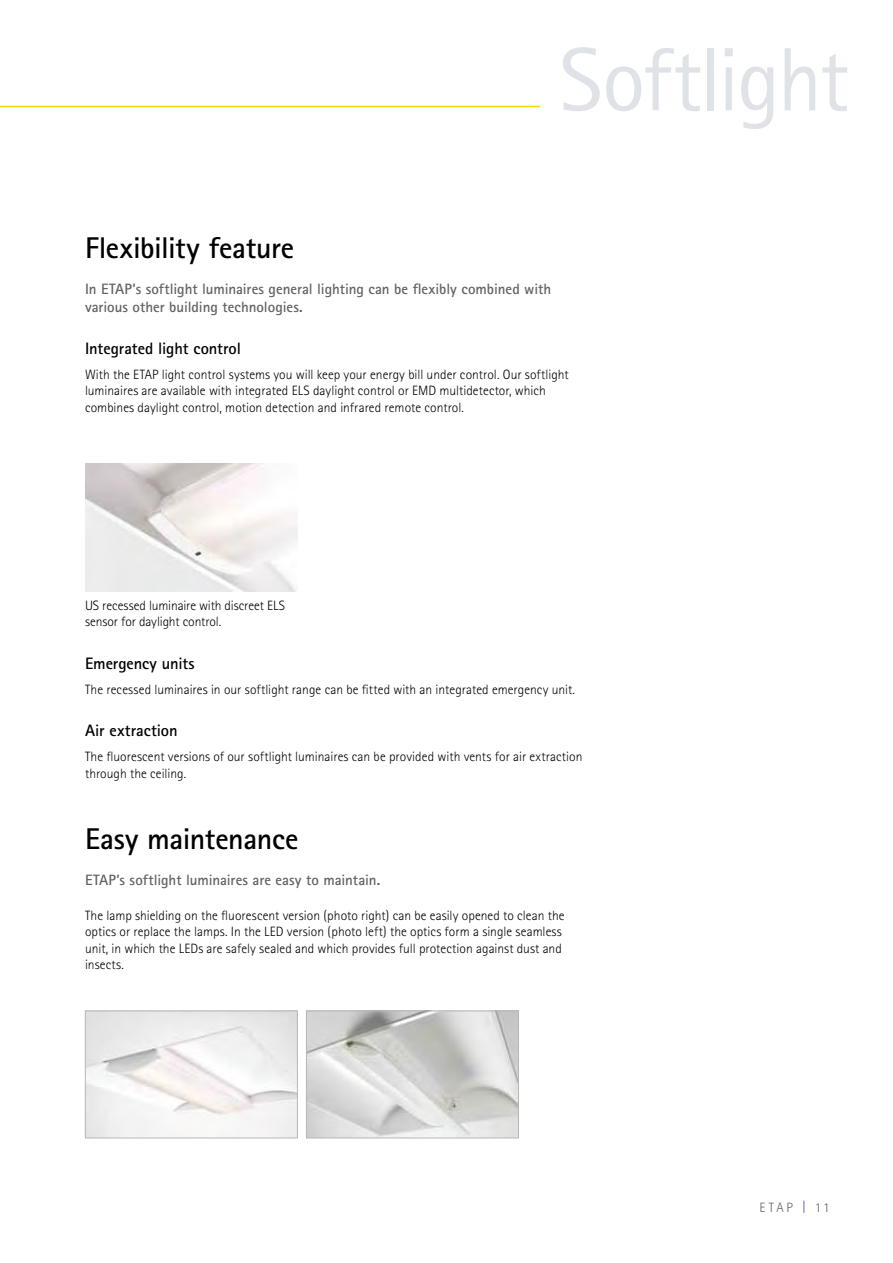
<style>
.page{position:relative;width:893px;height:1263px;background:#fff}
.page>*{position:absolute;margin:0;border:0;box-sizing:border-box;transform-origin:0 0}
.t1{font:90px "Rotis Sans Serif";letter-spacing:-.03em;color:#dfe3e8}
.t2{font:700 30px "Rotis Sans Serif";letter-spacing:-.015em;color:#000}
.t3{font:700 16.5px "Rotis Sans Serif";letter-spacing:-.005em;color:#000}
.t4{font:700 15px/18px "Rotis Sans Serif";letter-spacing:-.005em;color:#646363}
.t5{font:300 13.5px/16.5px "Rotis Sans Serif";letter-spacing:.005em;color:#000}
.t6{font:300 13.5px "Rotis Sans Serif";letter-spacing:.195em;color:#646363}
.s1{color:#1e3d91}
</style>
<div class="page">
<img style="left:85px;top:463px;width:213px;height:128px">
<hr style="left:0;top:106px;width:540px;height:1px;background:#ffd600">
<img style="left:308px;top:1013px;width:209px;height:123px">
<div style="left:306px;top:1011px;width:213px;height:127px;border:1px solid #b8b7b7"></div>
<img style="left:87px;top:1013px;width:209px;height:123px">
<div style="left:85px;top:1011px;width:213px;height:127px;border:1px solid #b8b7b7"></div>
<h1 class="t1" style="left:559px;top:27px;width:291px">Softlight</h1>
<h2 class="t2" style="left:85px;top:228px;width:211px">Flexibility feature</h2>
<p class="t4" style="left:85px;top:279px;width:468px">In ETAP’s softlight luminaires general lighting can be flexibly combined with various other building technologies.</p>
<p class="t3" style="left:85px;top:338px;width:157px">Integrated light control</p>
<p class="t5" style="left:85px;top:366px;width:485px">With the ETAP light control systems you will keep your energy bill under control. Our softlight luminaires are available with integrated ELS daylight control or EMD multidetector, which combines daylight control, motion detection and infrared remote control.</p>
<p class="t5" style="left:85px;top:597px;width:201px">US recessed luminaire with discreet ELS sensor for daylight control.</p>
<p class="t3" style="left:85px;top:653px;width:111px">Emergency units</p>
<p class="t5" style="left:85px;top:681px;width:492px">The recessed luminaires in our softlight range can be fitted with an integrated emergency unit.</p>
<p class="t3" style="left:85px;top:720px;width:94px">Air extraction</p>
<p class="t5" style="left:85px;top:748px;width:499px">The fluorescent versions of our softlight luminaires can be provided with vents for air extraction through the ceiling.</p>
<h2 class="t2" style="left:85px;top:820px;width:215px">Easy maintenance</h2>
<p class="t4" style="left:85px;top:871px;width:297px">ETAP’s softlight luminaires are easy to maintain.</p>
<p class="t5" style="left:85px;top:907px;width:481px">The lamp shielding on the fluorescent version (photo right) can be easily opened to clean the optics or replace the lamps. In the LED version (photo left) the optics form a single seamless unit, in which the LEDs are safely sealed and which provides full protection against dust and insects.</p>
<p class="t6" style="left:760px;top:1199px;width:71px">ETAP <span class="s1">|</span> 11</p>
</div>
